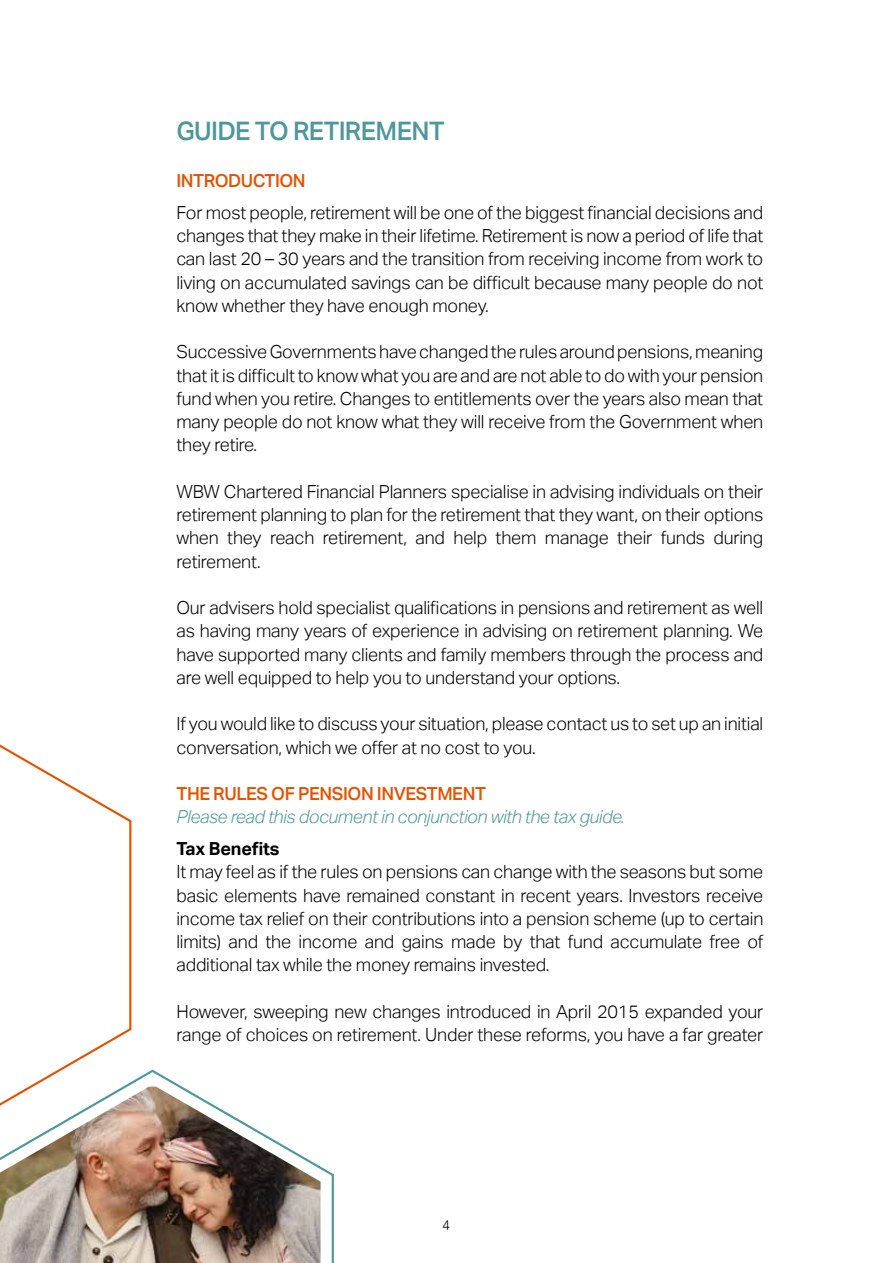
<style>
.page{position:relative;width:893px;height:1263px;background:#fff}
.page>*{position:absolute;margin:0;border:0;box-sizing:border-box;transform-origin:0 0}
.t1{font:500 25.5px "Aktiv Grotesk";letter-spacing:-.025em;color:#4d989d}
.t2{font:300 18px/23.2px "Aktiv Grotesk";letter-spacing:-.01em;color:#000;text-align:justify}
.t3{font:italic 300 18px "Aktiv Grotesk";letter-spacing:-.025em;color:#4d989d}
.t4{font:500 18px "Aktiv Grotesk";letter-spacing:-.025em;color:#e65300}
.t5{font:700 18px "Aktiv Grotesk";letter-spacing:-.01em;color:#000}
.t6{font:300 13.5px "Avenir";color:#000}
</style>
<div class="page">
<svg style="left:0;top:744px;width:132px;height:324px"></svg>
<svg style="left:30px;top:1068px;width:304px;height:195px"></svg>
<img style="left:0;top:1086px;width:321px;height:177px">
<h1 class="t1" style="left:176px;top:117px;width:270px">GUIDE TO RETIREMENT</h1>
<p class="t4" style="left:176px;top:170px;width:131px">INTRODUCTION</p>
<p class="t2" style="left:176px;top:201px;width:588px">For most people, retirement will be one of the biggest financial decisions and changes that they make in their lifetime. Retirement is now a period of life that can last 20 – 30 years and the transition from receiving income from work to living on accumulated savings can be difficult because many people do not know whether they have enough money.</p>
<p class="t2" style="left:176px;top:340px;width:588px">Successive Governments have changed the rules around pensions, meaning that it is difficult to know what you are and are not able to do with your pension fund when you retire. Changes to entitlements over the years also mean that many people do not know what they will receive from the Government when they retire.</p>
<p class="t2" style="left:176px;top:480px;width:588px">WBW Chartered Financial Planners specialise in advising individuals on their retirement planning to plan for the retirement that they want, on their options when they reach retirement, and help them manage their funds during retirement.</p>
<p class="t2" style="left:176px;top:596px;width:588px">Our advisers hold specialist qualifications in pensions and retirement as well as having many years of experience in advising on retirement planning. We have supported many clients and family members through the process and are well equipped to help you to understand your options.</p>
<p class="t2" style="left:176px;top:712px;width:588px">If you would like to discuss your situation, please contact us to set up an initial conversation, which we offer at no cost to you.</p>
<p class="t4" style="left:176px;top:783px;width:311px">THE RULES OF PENSION INVESTMENT</p>
<p class="t3" style="left:176px;top:807px;width:450px">Please read this document in conjunction with the tax guide.</p>
<p class="t5" style="left:176px;top:838px;width:105px">Tax Benefits</p>
<p class="t2" style="left:176px;top:860px;width:588px">It may feel as if the rules on pensions can change with the seasons but some basic elements have remained constant in recent years. Investors receive income tax relief on their contributions into a pension scheme (up to certain limits) and the income and gains made by that fund accumulate free of additional tax while the money remains invested.</p>
<p class="t2" style="left:176px;top:1000px;width:588px">However, sweeping new changes introduced in April 2015 expanded your range of choices on retirement. Under these reforms, you have a far greater</p>
<p class="t6" style="left:443px;top:1217px;width:9px">4</p>
</div>
